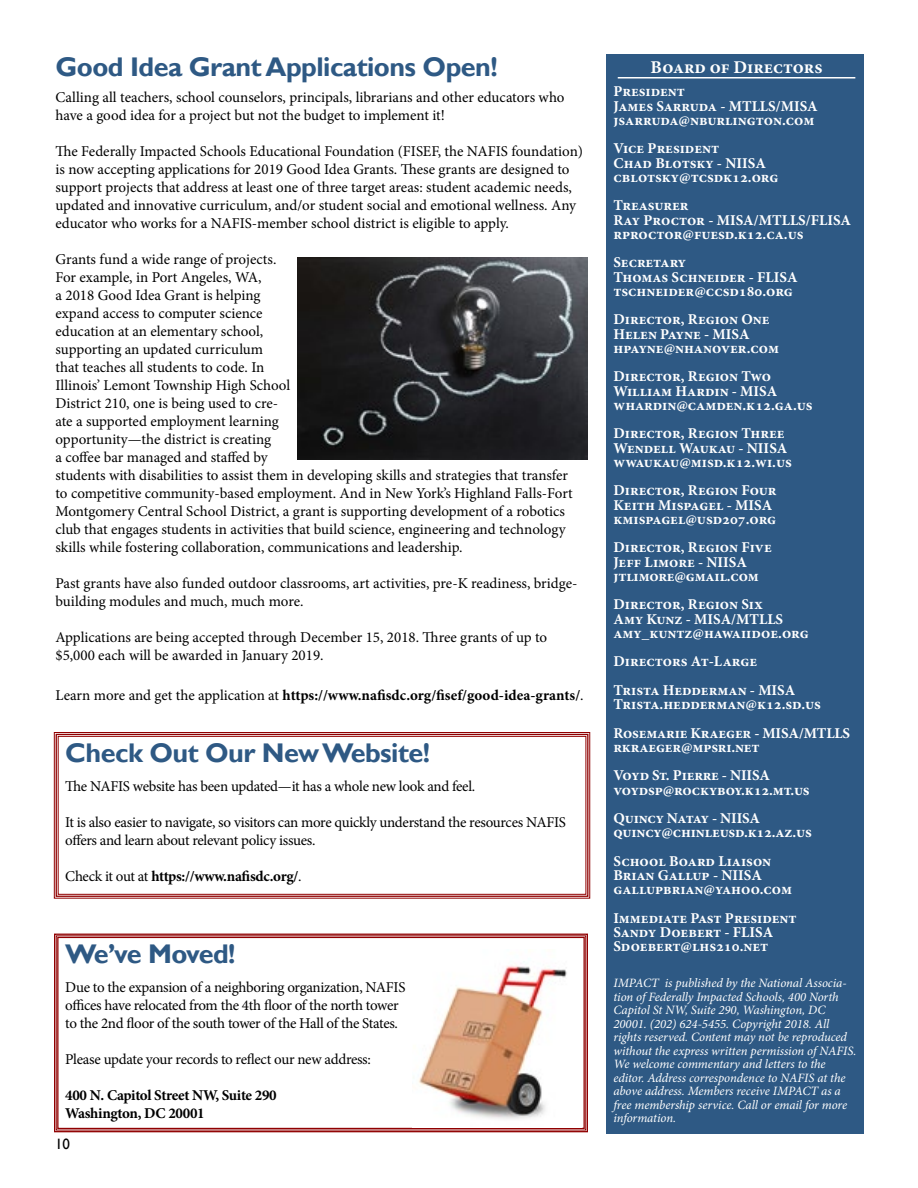
<style>
.page{position:relative;width:918px;height:1188px;background:#fff}
.page>*{position:absolute;margin:0;border:0;box-sizing:border-box;transform-origin:0 0}
.t1{font:700 27px "Gill Sans";letter-spacing:-.02em;color:#2e5984}
.t2{font:700 27px "Gill Sans";letter-spacing:-.04em;color:#2e5984}
.t3{font:700 18px "Minion Pro";color:#fff}
.t4{font:15px/18px "Minion Pro";letter-spacing:-.005em;color:#000}
.t5{font:700 15px/14.2px "Minion Pro";color:#fff}
.t6{font:15px/18px "Minion Pro";letter-spacing:-.025em;color:#000}
.t7{font:700 15px/18px "Minion Pro";letter-spacing:-.02em;color:#000}
.t8{font:15px "Gill Sans";color:#000}
.t9{font:italic 12.75px/13.5px "Minion Pro";letter-spacing:-.005em;color:#fff}
.s1{font-weight:400}
</style>
<div class="page">
<div style="left:606px;top:54px;width:258px;height:1080px;background:#2e5984"></div>
<hr style="left:618px;top:77px;width:237px;height:2px;background:#fff">
<img style="left:298px;top:257px;width:290px;height:202px">
<svg style="left:54px;top:933px;width:534px;height:200px"></svg>
<div style="left:57px;top:937px;width:528px;height:192px;border:1px solid #900001"></div>
<svg style="left:54px;top:732px;width:536px;height:167px"></svg>
<div style="left:56px;top:734px;width:532px;height:163px;border:1px solid #900001"></div>
<div style="left:58px;top:736px;width:528px;height:159px;border:1px solid #900001"></div>
<img style="left:412px;top:949px;width:169px;height:178px">
<h1 class="t1" style="left:56px;top:50px;width:444px">Good Idea Grant Applications Open!</h1>
<p class="t4" style="left:56px;top:89px;width:511px">Calling all teachers, school counselors, principals, librarians and other educators who have a good idea for a project but not the budget to implement it!</p>
<p class="t4" style="left:56px;top:143px;width:529px">The Federally Impacted Schools Educational Foundation (FISEF, the NAFIS foundation) is now accepting applications for 2019 Good Idea Grants. These grants are designed to support projects that address at least one of three target areas: student academic needs, updated and innovative curriculum, and/or student social and emotional wellness. Any educator who works for a NAFIS-member school district is eligible to apply.</p>
<p class="t4" style="left:56px;top:251px;width:519px">Grants fund a wide range of projects.<br>For example, in Port Angeles, WA,<br>a 2018 Good Idea Grant is helping<br>expand access to computer science<br>education at an elementary school,<br>supporting an updated curriculum<br>that teaches all students to code. In<br>Illinois’ Lemont Township High School<br>District 210, one is being used to cre-<br>ate a supported employment learning<br>opportunity—the district is creating<br>a coffee bar managed and staffed by<br>students with disabilities to assist them in developing skills and strategies that transfer to competitive community-based employment. And in New York’s Highland Falls-Fort Montgomery Central School District, a grant is supporting development of a robotics club that engages students in activities that build science, engineering and technology skills while fostering collaboration, communications and leadership.</p>
<p class="t4" style="left:56px;top:575px;width:523px">Past grants have also funded outdoor classrooms, art activities, pre-K readiness, bridge&shy;building modules and much, much more.</p>
<p class="t4" style="left:56px;top:629px;width:493px">Applications are being accepted through December 15, 2018. Three grants of up to $5,000 each will be awarded in January 2019.</p>
<p class="t7" style="left:56px;top:686px;width:530px"><span class="s1">Learn more and get the application at</span> https://www.nafisdc.org/fisef/good-idea-grants/<span class="s1">.</span></p>
<h1 class="t1" style="left:65px;top:737px;width:366px">Check Out Our New Website!</h1>
<p class="t6" style="left:65px;top:777px;width:411px">The NAFIS website has been updated—it has a whole new look and feel.</p>
<p class="t6" style="left:65px;top:813px;width:502px">It is also easier to navigate, so visitors can more quickly understand the resources NAFIS offers and learn about relevant policy issues.</p>
<p class="t7" style="left:65px;top:867px;width:238px"><span class="s1">Check it out at</span> https://www.nafisdc.org/<span class="s1">.</span></p>
<h1 class="t2" style="left:65px;top:938px;width:172px">We’ve Moved!</h1>
<p class="t6" style="left:65px;top:979px;width:342px">Due to the expansion of a neighboring organization, NAFIS offices have relocated from the 4th floor of the north tower to the 2nd floor of the south tower of the Hall of the States.</p>
<p class="t4" style="left:65px;top:1051px;width:307px">Please update your records to reflect our new address:</p>
<p class="t7" style="left:65px;top:1086px;width:213px">400 N. Capitol Street NW, Suite 290<br>Washington, DC 20001</p>
<p class="t8" style="left:55px;top:1135px;width:16px">10</p>
<p class="t3" style="left:651px;top:55px;width:174px">Board of Directors</p>
<p class="t5" style="left:613px;top:84px;width:206px">President<br>James Sarruda - MTLLS/MISA jsarruda@nburlington.com</p>
<p class="t5" style="left:613px;top:141px;width:167px">Vice President<br>Chad Blotsky - NIISA cblotsky@tcsdk12.org</p>
<p class="t5" style="left:613px;top:198px;width:239px">Treasurer<br>Ray Proctor - MISA/MTLLS/FLISA rproctor@fuesd.k12.ca.us</p>
<p class="t5" style="left:613px;top:255px;width:186px">Secretary<br>Thomas Schneider - FLISA tschneider@ccsd180.org</p>
<p class="t5" style="left:613px;top:312px;width:167px">Director, Region One<br>Helen Payne - MISA hpayne@nhanover.com</p>
<p class="t5" style="left:613px;top:369px;width:201px">Director, Region Two<br>William Hardin - MISA whardin@camden.k12.ga.us</p>
<p class="t5" style="left:613px;top:426px;width:180px">Director, Region Three<br>Wendell Waukau - NIISA wwaukau@misd.k12.wi.us</p>
<p class="t5" style="left:613px;top:483px;width:165px">Director, Region Four<br>Keith Mispagel - MISA kmispagel@usd207.org</p>
<p class="t5" style="left:613px;top:540px;width:160px">Director, Region Five<br>Jeff Limore - NIISA jtlimore@gmail.com</p>
<p class="t5" style="left:613px;top:597px;width:197px">Director, Region Six<br>Amy Kunz - MISA/MTLLS amy_kuntz@hawaiidoe.org</p>
<p class="t5" style="left:613px;top:647px;width:184px;line-height:28.5px">Directors At-Large<br>Trista Hedderman - MISA</p>
<p class="t5" style="left:613px;top:690px;width:238px;line-height:28.5px">Trista.hedderman@k12.sd.us<br>Rosemarie Kraeger - MISA/MTLLS</p>
<p class="t5" style="left:613px;top:733px;width:158px;line-height:28.5px">rkraeger@mpsri.net<br>Voyd St. Pierre - NIISA</p>
<p class="t5" style="left:613px;top:775px;width:198px;line-height:28.5px">voydsp@rockyboy.k12.mt.us<br>Quincy Natay - NIISA</p>
<p class="t5" style="left:613px;top:818px;width:200px;line-height:28.5px">quincy@chinleusd.k12.az.us<br>School Board Liaison</p>
<p class="t5" style="left:613px;top:868px;width:180px">Brian Gallup - NIISA gallupbrian@yahoo.com</p>
<p class="t5" style="left:613px;top:911px;width:185px">Immediate Past President<br>Sandy Doebert - FLISA<br>Sdoebert@lhs210.net</p>
<p class="t9" style="left:613px;top:976px;width:245px">IMPACT is published by the National Associa&shy;tion of Federally Impacted Schools, 400 North Capitol St NW, Suite 290, Washington, DC 20001. (202) 624-5455. Copyright 2018. All rights reserved. Content may not be reproduced without the express written permission of NAFIS.<br>We welcome commentary and letters to the editor. Address correspondence to NAFIS at the above address. Members receive IMPACT as a free membership service. Call or email for more information.</p>
</div>
